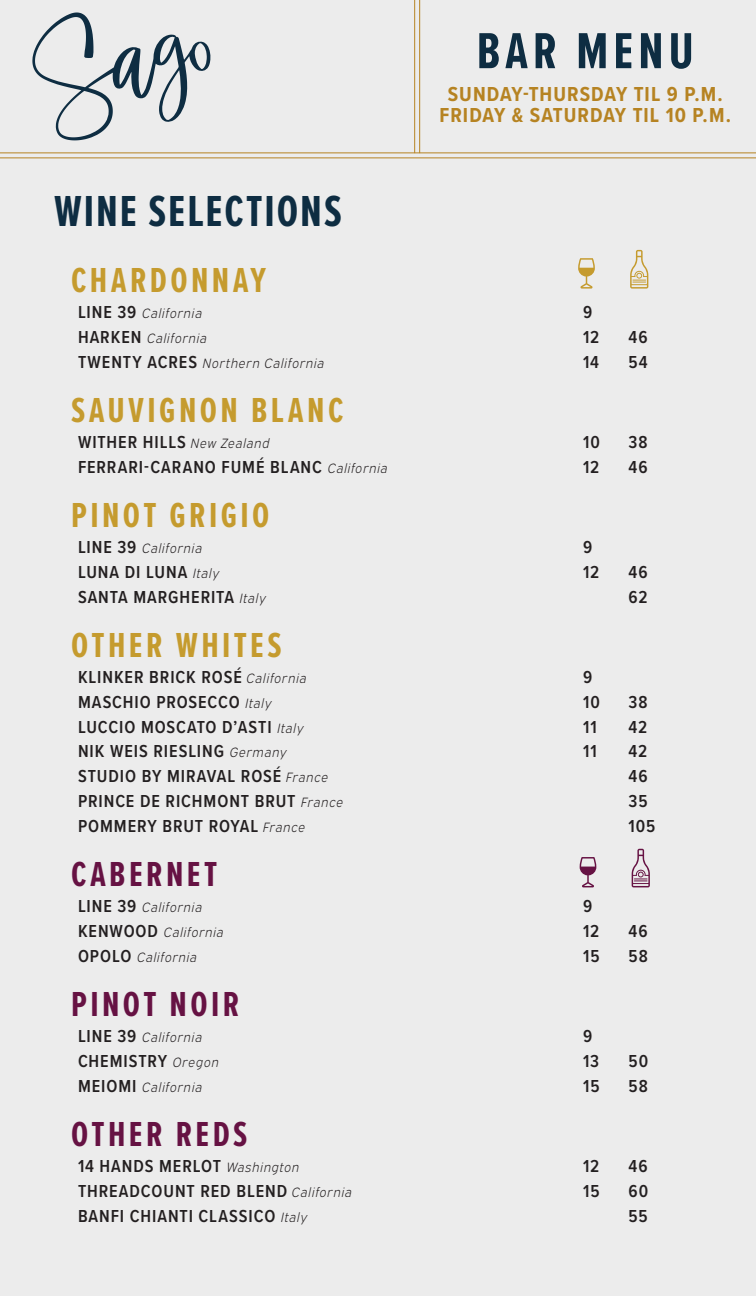
<style>
.page{position:relative;width:756px;height:1296px;background:#ececec}
.page>*{position:absolute;margin:0;border:0;box-sizing:border-box;transform-origin:0 0}
.t1{font:700 52.5px "Proxima Nova Ex Cn";letter-spacing:.095em;color:#0e2d42}
.t2{font:700 45px "Proxima Nova Ex Cn";letter-spacing:.045em;color:#0e2d42}
.t3{font:700 36px "Proxima Nova Ex Cn";letter-spacing:.095em;color:#c59b2e}
.t4{font:700 36px "Proxima Nova Ex Cn";letter-spacing:.095em;color:#661243}
.t5{font:700 21px/21px "Proxima Nova Cond";letter-spacing:.045em;color:#b68322;text-align:center}
.t6{font:600 18px "Proxima Nova Cond";letter-spacing:.05em;color:#231f20}
.t7{font:italic 13.5px "Expressway Lt";letter-spacing:.065em;color:#231f20}
.s1{font-family:"Proxima Nova Cond";font-weight:600;font-style:normal;font-size:18px}
.s2{font-family:"Expressway Lt";font-weight:400;font-style:italic;font-size:13.5px}
</style>
<div class="page">
<svg style="left:32px;top:12px;width:179px;height:128px"></svg>
<hr style="left:0;top:152px;width:756px;height:1px;background:#b68322">
<hr style="left:0;top:157px;width:756px;height:1px;background:#b68322">
<hr style="left:414px;top:0;width:1px;height:153px;background:#b68322">
<hr style="left:419px;top:0;width:1px;height:153px;background:#b68322">
<svg style="left:580px;top:857px;width:16px;height:30px"></svg>
<svg style="left:632px;top:849px;width:18px;height:38px"></svg>
<svg style="left:578px;top:258px;width:17px;height:31px"></svg>
<svg style="left:630px;top:250px;width:18px;height:39px"></svg>
<p class="t2" style="left:54px;top:179px;width:289px">WINE SELECTIONS</p>
<p class="t1" style="left:477px;top:13px;width:219px">BAR MENU</p>
<p class="t5" style="left:440px;top:83px;width:293px">SUNDAY-THURSDAY TIL 9 P.M.<br>FRIDAY &amp; SATURDAY TIL 10 P.M.</p>
<p class="t3" style="left:71px;top:253px;width:196px">CHARDONNAY</p>
<p class="t7" style="left:78px;top:303px;width:126px"><span class="s1">LINE 39</span> California</p>
<p class="t6" style="left:583px;top:299px;width:11px">9</p>
<p class="t7" style="left:78px;top:328px;width:131px"><span class="s1">HARKEN</span> California</p>
<p class="t6" style="left:583px;top:323px;width:18px">12</p>
<p class="t6" style="left:629px;top:323px;width:21px">46</p>
<p class="t7" style="left:78px;top:352px;width:248px"><span class="s1">TWENTY ACRES</span> Northern California</p>
<p class="t6" style="left:583px;top:348px;width:18px">14</p>
<p class="t6" style="left:629px;top:348px;width:21px">54</p>
<p class="t3" style="left:71px;top:383px;width:274px">SAUVIGNON BLANC</p>
<p class="t6" style="left:78px;top:429px;width:193px">WITHER HILLS <span class="s2">New Zealand</span></p>
<p class="t6" style="left:583px;top:429px;width:18px">10</p>
<p class="t6" style="left:629px;top:429px;width:21px">38</p>
<p class="t6" style="left:78px;top:453px;width:311px">FERRARI-CARANO FUMÉ BLANC <span class="s2">California</span></p>
<p class="t6" style="left:583px;top:453px;width:18px">12</p>
<p class="t6" style="left:629px;top:453px;width:21px">46</p>
<p class="t3" style="left:71px;top:489px;width:200px">PINOT GRIGIO</p>
<p class="t7" style="left:78px;top:538px;width:126px"><span class="s1">LINE 39</span> California</p>
<p class="t6" style="left:583px;top:534px;width:11px">9</p>
<p class="t6" style="left:78px;top:559px;width:143px">LUNA DI LUNA <span class="s2">Italy</span></p>
<p class="t6" style="left:583px;top:559px;width:18px">12</p>
<p class="t6" style="left:629px;top:559px;width:21px">46</p>
<p class="t6" style="left:78px;top:583px;width:190px">SANTA MARGHERITA <span class="s2">Italy</span></p>
<p class="t6" style="left:629px;top:583px;width:20px">62</p>
<p class="t3" style="left:71px;top:618px;width:212px">OTHER WHITES</p>
<p class="t6" style="left:78px;top:664px;width:230px">KLINKER BRICK ROSÉ <span class="s2">California</span></p>
<p class="t6" style="left:583px;top:664px;width:11px">9</p>
<p class="t6" style="left:78px;top:688px;width:195px">MASCHIO PROSECCO <span class="s2">Italy</span></p>
<p class="t6" style="left:583px;top:688px;width:18px">10</p>
<p class="t6" style="left:629px;top:688px;width:21px">38</p>
<p class="t6" style="left:78px;top:713px;width:227px">LUCCIO MOSCATO D’ASTI <span class="s2">Italy</span></p>
<p class="t6" style="left:583px;top:713px;width:15px">11</p>
<p class="t6" style="left:629px;top:713px;width:20px">42</p>
<p class="t6" style="left:78px;top:738px;width:210px">NIK WEIS RIESLING <span class="s2">Germany</span></p>
<p class="t6" style="left:583px;top:738px;width:15px">11</p>
<p class="t6" style="left:629px;top:738px;width:20px">42</p>
<p class="t6" style="left:78px;top:763px;width:252px">STUDIO BY MIRAVAL ROSÉ <span class="s2">France</span></p>
<p class="t6" style="left:629px;top:763px;width:21px">46</p>
<p class="t6" style="left:78px;top:788px;width:267px">PRINCE DE RICHMONT BRUT <span class="s2">France</span></p>
<p class="t6" style="left:629px;top:788px;width:20px">35</p>
<p class="t6" style="left:78px;top:813px;width:229px">POMMERY BRUT ROYAL <span class="s2">France</span></p>
<p class="t6" style="left:629px;top:813px;width:28px">105</p>
<p class="t4" style="left:71px;top:848px;width:148px">CABERNET</p>
<p class="t7" style="left:78px;top:897px;width:126px"><span class="s1">LINE 39</span> California</p>
<p class="t6" style="left:583px;top:893px;width:11px">9</p>
<p class="t7" style="left:78px;top:922px;width:147px"><span class="s1">KENWOOD</span> California</p>
<p class="t6" style="left:583px;top:918px;width:18px">12</p>
<p class="t6" style="left:629px;top:918px;width:21px">46</p>
<p class="t7" style="left:78px;top:947px;width:121px"><span class="s1">OPOLO</span> California</p>
<p class="t6" style="left:583px;top:943px;width:18px">15</p>
<p class="t6" style="left:629px;top:943px;width:21px">58</p>
<p class="t4" style="left:71px;top:978px;width:170px">PINOT NOIR</p>
<p class="t7" style="left:78px;top:1027px;width:126px"><span class="s1">LINE 39</span> California</p>
<p class="t6" style="left:583px;top:1023px;width:11px">9</p>
<p class="t6" style="left:78px;top:1048px;width:142px">CHEMISTRY <span class="s2">Oregon</span></p>
<p class="t6" style="left:583px;top:1048px;width:18px">13</p>
<p class="t6" style="left:629px;top:1048px;width:21px">50</p>
<p class="t7" style="left:78px;top:1077px;width:126px"><span class="s1">MEIOMI</span> California</p>
<p class="t6" style="left:583px;top:1073px;width:18px">15</p>
<p class="t6" style="left:629px;top:1073px;width:21px">58</p>
<p class="t4" style="left:71px;top:1108px;width:178px">OTHER REDS</p>
<p class="t6" style="left:78px;top:1153px;width:223px">14 HANDS MERLOT <span class="s2">Washington</span></p>
<p class="t6" style="left:583px;top:1153px;width:18px">12</p>
<p class="t6" style="left:629px;top:1153px;width:21px">46</p>
<p class="t6" style="left:78px;top:1178px;width:276px">THREADCOUNT RED BLEND <span class="s2">California</span></p>
<p class="t6" style="left:583px;top:1178px;width:18px">15</p>
<p class="t6" style="left:629px;top:1178px;width:21px">60</p>
<p class="t6" style="left:78px;top:1203px;width:231px">BANFI CHIANTI CLASSICO <span class="s2">Italy</span></p>
<p class="t6" style="left:629px;top:1203px;width:21px">55</p>
</div>
